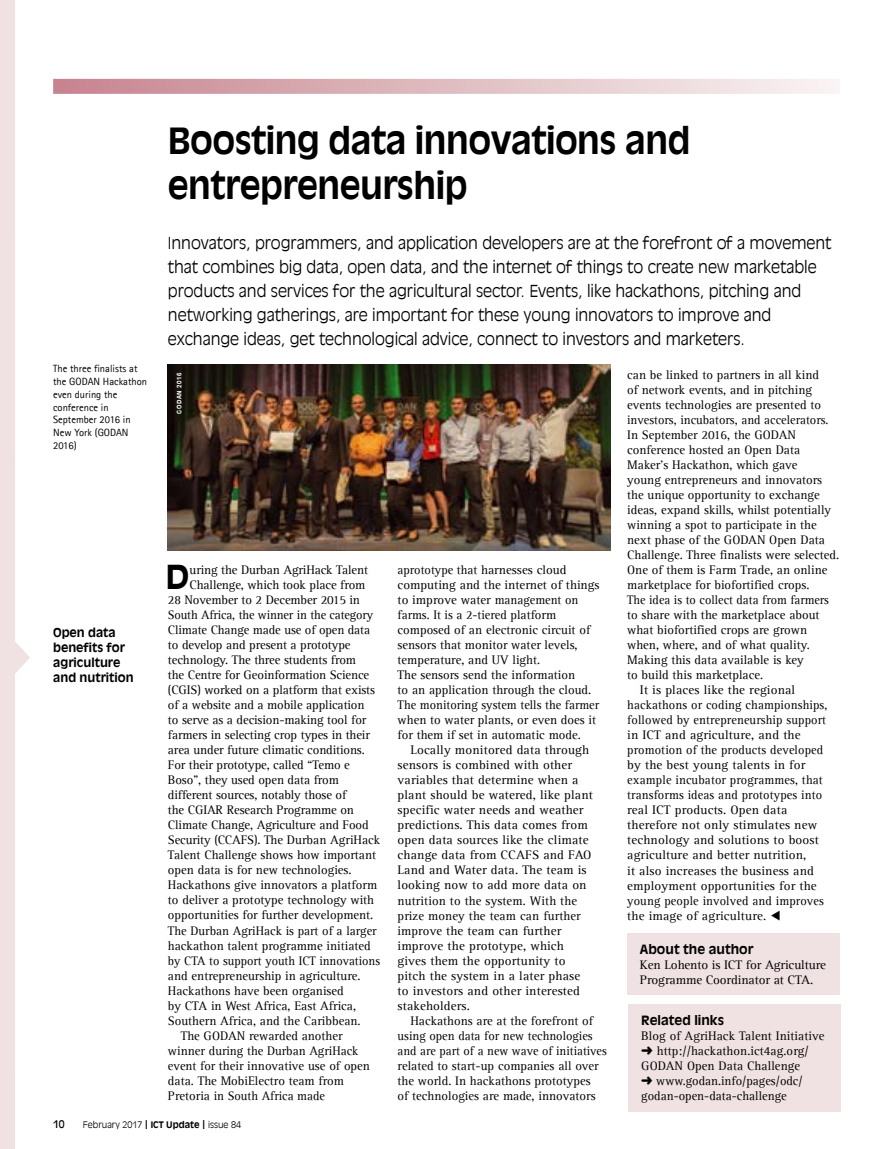
<style>
.page{position:relative;width:893px;height:1149px;background:#fff}
.page>*{position:absolute;margin:0;border:0;box-sizing:border-box;transform-origin:0 0}
.t1{font:700 36px/45px "Antique Olive LT";letter-spacing:-.015em;color:#000;scale:.95 1}
.t2{font:700 33px "Antique Olive LT";color:#000}
.t3{font:300 16.5px/24px "Antique Olive LT";letter-spacing:-.005em;color:#000}
.t4{font:12.75px/15px "Agfa Rotis Serif";color:#000}
.t5{font:12.75px "Agfa Rotis Serif";color:#000;scale:.96 1}
.t6{font:700 12.75px "Antique Olive LT";color:#000}
.t7{font:700 12px/15px "Antique Olive LT";color:#000}
.t8{font:10.5px/12.8px "Agfa Rotis Sans Serif";color:#000}
.t9{font:10.5px "Antique Olive LT";color:#000}
.t10{font:300 9px "Antique Olive LT";color:#000}
.t11{font:700 6px "Antique Olive LT";letter-spacing:.09em;color:#fff}
.s1{font-size:15px}
.s2{font-weight:700}
</style>
<div class="page">
<svg style="left:0;top:0;width:30px;height:1148px"></svg>
<img style="left:168px;top:364px;width:442px;height:186px">
<svg style="left:53px;top:79px;width:786px;height:15px;background:#dfbcc1"></svg>
<div style="left:627px;top:932px;width:213px;height:62px;background:#f0e1e3"></div>
<div style="left:628px;top:1003px;width:213px;height:108px;background:#f0e1e3"></div>
<h1 class="t1" style="left:168px;top:118px;width:552px">Boosting data innovations and entrepreneurship</h1>
<p class="t3" style="left:168px;top:230px;width:665px">Innovators, programmers, and application developers are at the forefront of a movement that combines big data, open data, and the internet of things to create new marketable products and services for the agricultural sector. Events, like hackathons, pitching and networking gatherings, are important for these young innovators to improve and exchange ideas, get technological advice, connect to investors and marketers.</p>
<p class="t8" style="left:53px;top:362px;width:95px">The three finalists at the GODAN Hackathon even during the conference in<br>September 2016 in<br>New York (GODAN<br>2016)</p>
<p class="t11" style="left:176px;top:413px;width:42px;rotate:-90deg">GODAN 2016</p>
<p class="t7" style="left:53px;top:625px;width:82px">Open data benefits for agriculture and nutrition</p>
<h2 class="t2" style="left:165px;top:556px;width:25px">D</h2>
<p class="t4" style="left:190px;top:562px;width:180px">uring the Durban AgriHack Talent</p>
<p class="t4" style="left:190px;top:577px;width:177px">Challenge, which took place from</p>
<p class="t4" style="left:168px;top:592px;width:194px">28 November to 2 December 2015 in</p>
<p class="t4" style="left:168px;top:607px;width:207px">South Africa, the winner in the category</p>
<p class="t4" style="left:168px;top:622px;width:204px">Climate Change made use of open data</p>
<p class="t4" style="left:168px;top:637px;width:184px">to develop and present a prototype</p>
<p class="t4" style="left:168px;top:652px;width:190px">technology. The three students from</p>
<p class="t4" style="left:168px;top:667px;width:203px">the Centre for Geoinformation Science</p>
<p class="t4" style="left:168px;top:682px;width:209px">(CGIS) worked on a platform that exists</p>
<p class="t4" style="left:168px;top:697px;width:198px">of a website and a mobile application</p>
<p class="t4" style="left:168px;top:712px;width:200px">to serve as a decision-making tool for</p>
<p class="t4" style="left:168px;top:727px;width:203px">farmers in selecting crop types in their</p>
<p class="t4" style="left:168px;top:742px;width:198px">area under future climatic conditions.</p>
<p class="t4" style="left:168px;top:757px;width:183px">For their prototype, called “Temo e</p>
<p class="t4" style="left:168px;top:772px;width:172px">Boso”, they used open data from</p>
<p class="t4" style="left:168px;top:787px;width:180px">different sources, notably those of</p>
<p class="t4" style="left:168px;top:802px;width:187px">the CGIAR Research Programme on</p>
<p class="t4" style="left:168px;top:817px;width:202px">Climate Change, Agriculture and Food</p>
<p class="t4" style="left:168px;top:832px;width:214px">Security (CCAFS). The Durban AgriHack</p>
<p class="t4" style="left:168px;top:847px;width:210px">Talent Challenge shows how important</p>
<p class="t4" style="left:168px;top:862px;width:185px">open data is for new technologies.</p>
<p class="t4" style="left:168px;top:877px;width:211px">Hackathons give innovators a platform</p>
<p class="t4" style="left:168px;top:892px;width:208px">to deliver a prototype technology with</p>
<p class="t4" style="left:168px;top:907px;width:207px">opportunities for further development.</p>
<p class="t4" style="left:168px;top:922px;width:210px">The Durban AgriHack is part of a larger</p>
<p class="t4" style="left:168px;top:937px;width:204px">hackathon talent programme initiated</p>
<p class="t5" style="left:168px;top:952px;width:223px">by CTA to support youth ICT innovations</p>
<p class="t4" style="left:168px;top:967px;width:194px">and entrepreneurship in agriculture.</p>
<p class="t4" style="left:168px;top:982px;width:177px">Hackathons have been organised</p>
<p class="t4" style="left:168px;top:997px;width:190px">by CTA in West Africa, East Africa,</p>
<p class="t4" style="left:168px;top:1012px;width:194px">Southern Africa, and the Caribbean.</p>
<p class="t4" style="left:181px;top:1027px;width:163px">The GODAN rewarded another</p>
<p class="t4" style="left:168px;top:1042px;width:192px">winner during the Durban AgriHack</p>
<p class="t4" style="left:168px;top:1057px;width:204px">event for their innovative use of open</p>
<p class="t4" style="left:168px;top:1072px;width:178px">data. The MobiElectro team from</p>
<p class="t4" style="left:168px;top:1087px;width:159px">Pretoria in South Africa made</p>
<p class="t9" style="left:53px;top:1117px;width:13px">10</p>
<p class="t10" style="left:83px;top:1118px;width:160px">February 2017 <span class="s1">ı</span> <span class="s2">ICT Update</span> <span class="s1">ı</span> issue 84</p>
<p class="t4" style="left:398px;top:562px;width:204px">aprototype that harnesses cloud computing and the internet of things to improve water management on farms. It is a 2-tiered platform composed of an electronic circuit of sensors that monitor water levels, temperature, and UV light.<br>The sensors send the information<br>to an application through the cloud.<br>The monitoring system tells the farmer when to water plants, or even does it for them if set in automatic mode.</p>
<p class="t4" style="left:398px;top:742px;width:197px;text-indent:13px">Locally monitored data through sensors is combined with other variables that determine when a plant should be watered, like plant specific water needs and weather predictions. This data comes from open data sources like the climate change data from CCAFS and FAO<br>Land and Water data. The team is looking now to add more data on nutrition to the system. With the prize money the team can further improve the team can further improve the prototype, which gives them the opportunity to pitch the system in a later phase to investors and other interested stakeholders.</p>
<p class="t4" style="left:398px;top:1012px;width:211px;text-indent:13px">Hackathons are at the forefront of using open data for new technologies and are part of a new wave of initiatives related to start-up companies all over the world. In hackathons prototypes<br>of technologies are made, innovators</p>
<p class="t4" style="left:627px;top:367px;width:193px">can be linked to partners in all kind</p>
<p class="t4" style="left:627px;top:382px;width:186px">of network events, and in pitching</p>
<p class="t4" style="left:627px;top:397px;width:195px">events technologies are presented to</p>
<p class="t4" style="left:627px;top:412px;width:203px">investors, incubators, and accelerators.</p>
<p class="t4" style="left:627px;top:427px;width:170px">In September 2016, the GODAN</p>
<p class="t4" style="left:627px;top:442px;width:175px">conference hosted an Open Data</p>
<p class="t4" style="left:627px;top:457px;width:172px">Maker’s Hackathon, which gave</p>
<p class="t4" style="left:627px;top:472px;width:196px">young entrepreneurs and innovators</p>
<p class="t4" style="left:627px;top:487px;width:194px">the unique opportunity to exchange</p>
<p class="t4" style="left:627px;top:502px;width:205px">ideas, expand skills, whilst potentially</p>
<p class="t4" style="left:627px;top:517px;width:191px">winning a spot to participate in the</p>
<p class="t4" style="left:627px;top:532px;width:199px">next phase of the GODAN Open Data</p>
<p class="t4" style="left:627px;top:547px;width:214px">Challenge. Three finalists were selected.</p>
<p class="t4" style="left:627px;top:562px;width:202px">One of them is Farm Trade, an online</p>
<p class="t4" style="left:627px;top:577px;width:184px">marketplace for biofortified crops.</p>
<p class="t5" style="left:627px;top:592px;width:212px">The idea is to collect data from farmers</p>
<p class="t4" style="left:627px;top:607px;width:194px">to share with the marketplace about</p>
<p class="t4" style="left:627px;top:622px;width:181px">what biofortified crops are grown</p>
<p class="t4" style="left:627px;top:637px;width:184px">when, where, and of what quality.</p>
<p class="t4" style="left:627px;top:652px;width:178px">Making this data available is key</p>
<p class="t4" style="left:627px;top:667px;width:137px">to build this marketplace.</p>
<p class="t4" style="left:640px;top:682px;width:157px">It is places like the regional</p>
<p class="t4" style="left:627px;top:697px;width:202px">hackathons or coding championships,</p>
<p class="t4" style="left:627px;top:712px;width:200px">followed by entrepreneurship support</p>
<p class="t4" style="left:627px;top:727px;width:175px">in ICT and agriculture, and the</p>
<p class="t4" style="left:627px;top:742px;width:198px">promotion of the products developed</p>
<p class="t4" style="left:627px;top:757px;width:180px">by the best young talents in for</p>
<p class="t4" style="left:627px;top:772px;width:197px">example incubator programmes, that</p>
<p class="t4" style="left:627px;top:787px;width:197px">transforms ideas and prototypes into</p>
<p class="t4" style="left:627px;top:802px;width:162px">real ICT products. Open data</p>
<p class="t4" style="left:627px;top:817px;width:191px">therefore not only stimulates new</p>
<p class="t4" style="left:627px;top:832px;width:193px">technology and solutions to boost</p>
<p class="t4" style="left:627px;top:847px;width:181px">agriculture and better nutrition,</p>
<p class="t4" style="left:627px;top:862px;width:188px">it also increases the business and</p>
<p class="t4" style="left:627px;top:877px;width:191px">employment opportunities for the</p>
<p class="t4" style="left:627px;top:892px;width:198px">young people involved and improves</p>
<p class="t4" style="left:627px;top:907px;width:155px">the image of agriculture. ◀</p>
<p class="t6" style="left:640px;top:940px;width:115px">About the author</p>
<p class="t4" style="left:640px;top:957px;width:188px">Ken Lohento is ICT for Agriculture<br>Programme Coordinator at CTA.</p>
<p class="t6" style="left:641px;top:1012px;width:84px">Related links</p>
<p class="t4" style="left:641px;top:1028px;width:185px">Blog of AgriHack Talent Initiative ➜ http://hackathon.ict4ag.org/<br>GODAN Open Data Challenge<br>➜ www.godan.info/pages/odc/ godan-open-data-challenge</p>
</div>
